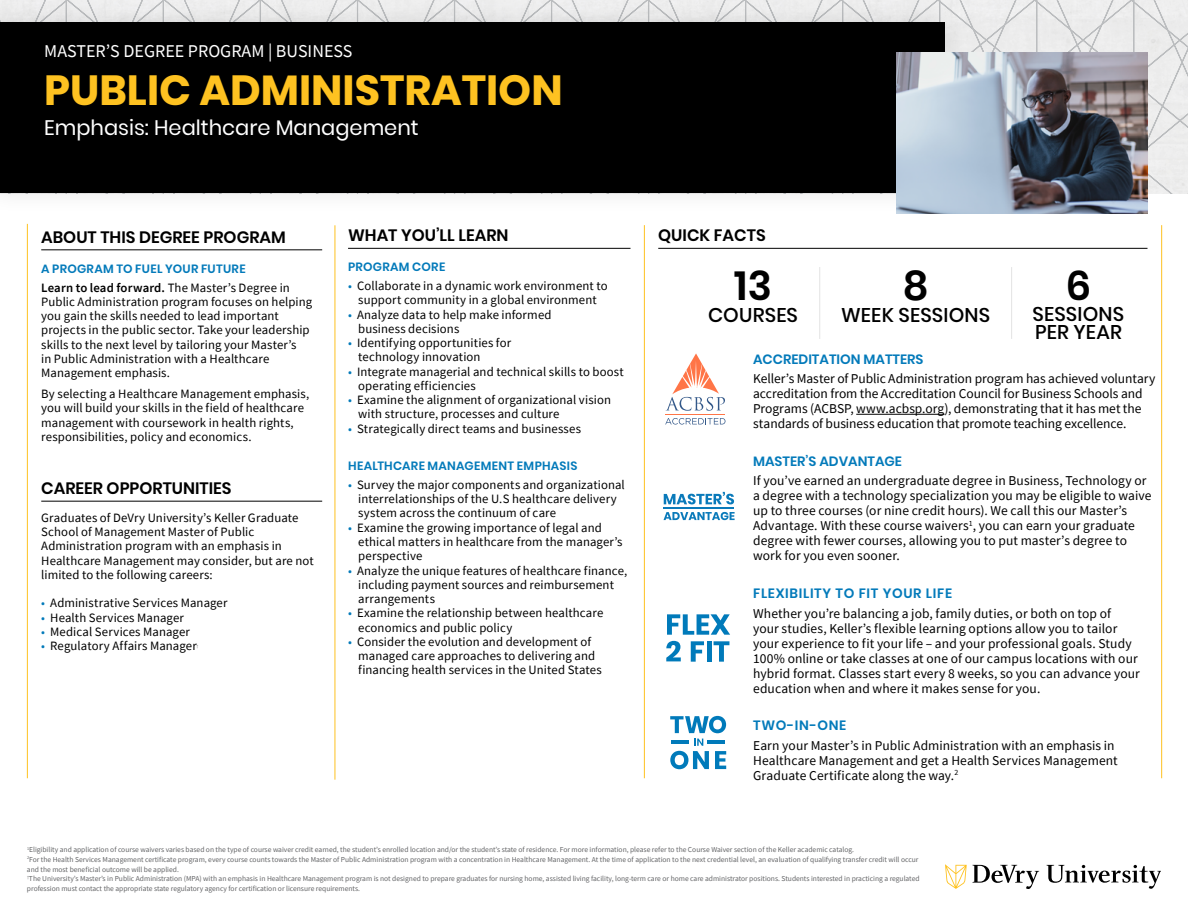
<style>
.page{position:relative;width:1188px;height:918px;background:#fff}
.page>*{position:absolute;margin:0;border:0;box-sizing:border-box;transform-origin:0 0}
.t1{font:700 42px "Poppins";color:#fec221}
.t2{font:600 40.5px "Poppins";color:#000}
.t3{font:21px "Poppins";color:#fff}
.t4{font:500 19.8px/18px "Poppins";letter-spacing:.01em;color:#000}
.t5{font:18px "Source Sans Pro";color:#fff}
.t6{font:600 16.5px "Poppins";color:#000}
.t7{font:13.5px/15px "Source Sans Pro";letter-spacing:.005em;color:#000}
.t8{font:600 13.5px "Poppins";color:#037aba}
.t9{font:600 13.5px "Poppins";letter-spacing:.05em;color:#037aba}
.t10{font:12.75px/14.2px "Source Sans Pro";letter-spacing:.01em;color:#000}
.t11{font:600 12px "Poppins";letter-spacing:.02em;color:#037aba}
.t12{font:7.5px/9.8px "Source Sans Pro";color:#636466}
.t13{font:4.35px "Source Sans Pro";color:#636466}
.s1{font-weight:600}
.s2{color:#037aba}
</style>
<div class="page">
<svg style="left:968px;top:0;width:220px;height:193px"></svg>
<div style="left:0;top:0;width:968px;height:216px;background:#000;opacity:.1"></div>
<div style="left:0;top:23px;width:945px;height:170px;background:#000"></div>
<svg style="left:1047px;top:865px;width:114px;height:24px"></svg>
<svg style="left:945px;top:864px;width:94px;height:25px"></svg>
<hr style="left:348px;top:248px;width:283px;height:1px;background:#000">
<hr style="left:41px;top:249px;width:281px;height:1px;background:#000">
<hr style="left:41px;top:501px;width:281px;height:1px;background:#000">
<img style="left:896px;top:52px;width:252px;height:162px">
<hr style="left:27px;top:224px;width:1px;height:554px;background:#fec221">
<hr style="left:335px;top:225px;width:1px;height:555px;background:#fec221">
<hr style="left:1161px;top:225px;width:1px;height:553px;background:#fec221">
<hr style="left:644px;top:225px;width:1px;height:553px;background:#fec221">
<hr style="left:658px;top:248px;width:490px;height:1px;background:#000">
<hr style="left:856px;top:414px;width:88px;height:1px;background:#000">
<hr style="left:665px;top:414px;width:60px;height:1px;background:#ff7547">
<svg style="left:666px;top:353px;width:59px;height:58px"></svg>
<svg style="left:665px;top:418px;width:60px;height:7px"></svg>
<hr style="left:1011px;top:267px;width:1px;height:72px;background:#e5e5e5">
<hr style="left:819px;top:267px;width:1px;height:72px;background:#e5e5e5">
<svg style="left:667px;top:614px;width:63px;height:21px"></svg>
<svg style="left:666px;top:641px;width:15px;height:20px"></svg>
<svg style="left:691px;top:641px;width:13px;height:21px"></svg>
<hr style="left:707px;top:641px;width:4px;height:21px;background:#007aba">
<svg style="left:714px;top:641px;width:15px;height:21px"></svg>
<svg style="left:670px;top:716px;width:56px;height:17px"></svg>
<svg style="left:715px;top:751px;width:11px;height:18px"></svg>
<svg style="left:670px;top:739px;width:39px;height:30px"></svg>
<hr style="left:707px;top:740px;width:18px;height:4px;background:#007aba">
<hr style="left:671px;top:740px;width:18px;height:4px;background:#007aba">
<svg style="left:664px;top:492px;width:70px;height:12px"></svg>
<svg style="left:664px;top:512px;width:71px;height:8px"></svg>
<hr style="left:663px;top:507px;width:71px;height:2px;background:#0a7aba">
<h3 class="t5" style="left:44px;top:40px;width:310px">MASTER’S DEGREE PROGRAM | BUSINESS</h3>
<h1 class="t1" style="left:44px;top:66px;width:520px">PUBLIC ADMINISTRATION</h1>
<h3 class="t3" style="left:44px;top:115px;width:376px">Emphasis: Healthcare Management</h3>
<p class="t6" style="left:41px;top:227px;width:246px">ABOUT THIS DEGREE PROGRAM</p>
<p class="t11" style="left:41px;top:262px;width:206px">A PROGRAM TO FUEL YOUR FUTURE</p>
<p class="t10" style="left:41px;top:280px;width:273px"><span class="s1">Learn to lead forward.</span> The Master’s Degree in Public Administration program focuses on helping you gain the skills needed to lead important projects in the public sector. Take your leadership skills to the next level by tailoring your Master’s<br>in Public Administration with a Healthcare Management emphasis.</p>
<p class="t10" style="left:41px;top:387px;width:270px">By selecting a Healthcare Management emphasis, you will build your skills in the field of healthcare management with coursework in health rights, responsibilities, policy and economics.</p>
<p class="t6" style="left:41px;top:479px;width:192px">CAREER OPPORTUNITIES</p>
<p class="t10" style="left:41px;top:510px;width:274px">Graduates of DeVry University’s Keller Graduate School of Management Master of Public Administration program with an emphasis in Healthcare Management may consider, but are not limited to the following careers:</p>
<p class="t10" style="left:41px;top:596px;width:188px"><span class="s2">•</span> Administrative Services Manager</p>
<p class="t10" style="left:41px;top:610px;width:144px"><span class="s2">•</span> Health Services Manager</p>
<p class="t10" style="left:41px;top:624px;width:150px"><span class="s2">•</span> Medical Services Manager</p>
<p class="t10" style="left:41px;top:639px;width:157px"><span class="s2">•</span> Regulatory Affairs Manager</p>
<p class="t13" style="left:197px;top:643px;width:3px">†</p>
<p class="t6" style="left:348px;top:226px;width:162px">WHAT YOU’LL LEARN</p>
<p class="t11" style="left:348px;top:260px;width:99px">PROGRAM CORE</p>
<p class="t10" style="left:348px;top:279px;width:261px;text-align:center"><span class="s2">•</span> Collaborate in a dynamic work environment to support community in a global environment</p>
<p class="t10" style="left:358px;top:307px;width:195px;text-indent:-10px"><span class="s2">•</span> Analyze data to help make informed business decisions</p>
<p class="t10" style="left:358px;top:336px;width:155px;text-indent:-10px"><span class="s2">•</span> Identifying opportunities for technology innovation</p>
<p class="t10" style="left:358px;top:364px;width:267px;text-indent:-10px"><span class="s2">•</span> Integrate managerial and technical skills to boost operating efficiencies</p>
<p class="t10" style="left:358px;top:393px;width:254px;text-indent:-10px"><span class="s2">•</span> Examine the alignment of organizational vision with structure, processes and culture</p>
<p class="t10" style="left:348px;top:421px;width:235px"><span class="s2">•</span> Strategically direct teams and businesses</p>
<p class="t11" style="left:348px;top:459px;width:231px">HEALTHCARE MANAGEMENT EMPHASIS</p>
<p class="t10" style="left:358px;top:478px;width:268px;text-indent:-10px"><span class="s2">•</span> Survey the major components and organizational interrelationships of the U.S healthcare delivery system across the continuum of care</p>
<p class="t10" style="left:358px;top:520px;width:266px;text-indent:-10px"><span class="s2">•</span> Examine the growing importance of legal and ethical matters in healthcare from the manager’s perspective</p>
<p class="t10" style="left:358px;top:563px;width:271px;text-indent:-10px"><span class="s2">•</span> Analyze the unique features of healthcare finance, including payment sources and reimbursement arrangements</p>
<p class="t10" style="left:358px;top:606px;width:247px;text-indent:-10px"><span class="s2">•</span> Examine the relationship between healthcare economics and public policy</p>
<p class="t10" style="left:358px;top:634px;width:245px;text-indent:-10px"><span class="s2">•</span> Consider the evolution and development of managed care approaches to delivering and financing health services in the United States</p>
<p class="t6" style="left:658px;top:226px;width:109px">QUICK FACTS</p>
<h2 class="t2" style="left:734px;top:262px;width:39px">13</h2>
<h3 class="t4" style="left:708px;top:306px;width:91px">COURSES</h3>
<h2 class="t2" style="left:903px;top:262px;width:27px">8</h2>
<h3 class="t4" style="left:841px;top:306px;width:151px">WEEK SESSIONS</h3>
<h2 class="t2" style="left:1066px;top:262px;width:27px">6</h2>
<h3 class="t4" style="left:1033px;top:305px;width:93px">SESSIONS<br>PER YEAR</h3>
<p class="t8" style="left:753px;top:351px;width:172px">ACCREDITATION MATTERS</p>
<p class="t7" style="left:753px;top:371px;width:404px">Keller’s Master of Public Administration program has achieved voluntary accreditation from the Accreditation Council for Business Schools and Programs (ACBSP, www.acbsp.org), demonstrating that it has met the standards of business education that promote teaching excellence.</p>
<p class="t8" style="left:753px;top:453px;width:150px">MASTER’S ADVANTAGE</p>
<p class="t7" style="left:753px;top:473px;width:400px">If you’ve earned an undergraduate degree in Business, Technology or a degree with a technology specialization you may be eligible to waive up to three courses (or nine credit hours). We call this our Master’s Advantage. With these course waivers<sup>1</sup>, you can earn your graduate degree with fewer courses, allowing you to put master’s degree to work for you even sooner.</p>
<p class="t9" style="left:753px;top:585px;width:200px">FLEXIBILITY TO FIT YOUR LIFE</p>
<p class="t7" style="left:753px;top:605px;width:388px">Whether you’re balancing a job, family duties, or both on top of your studies, Keller’s flexible learning options allow you to tailor your experience to fit your life – and your professional goals. Study 100% online or take classes at one of our campus locations with our hybrid format. Classes start every 8 weeks, so you can advance your education when and where it makes sense for you.</p>
<p class="t8" style="left:753px;top:718px;width:95px">TWO-IN-ONE</p>
<p class="t7" style="left:753px;top:738px;width:366px">Earn your Master’s in Public Administration with an emphasis in<br>Healthcare Management and get a Health Services Management<br>Graduate Certificate along the way.<sup>2</sup></p>
<p class="t12" style="left:27px;top:845px;width:894px"><sup>1</sup>Eligibility and application of course waivers varies based on the type of course waiver credit earned, the student’s enrolled location and/or the student’s state of residence. For more information, please refer to the Course Waiver section of the Keller academic catalog.<br><sup>2</sup>For the Health Services Management certificate program, every course counts towards the Master of Public Administration program with a concentration in Healthcare Management. At the time of application to the next credential level, an evaluation of qualifying transfer credit will occur and the most beneficial outcome will be applied.<br><sup>†</sup>The University’s Master’s in Public Administration (MPA) with an emphasis in Healthcare Management program is not designed to prepare graduates for nursing home, assisted living facility, long-term care or home care administrator positions. Students interested in practicing a regulated profession must contact the appropriate state regulatory agency for certification or licensure requirements.</p>
</div>
